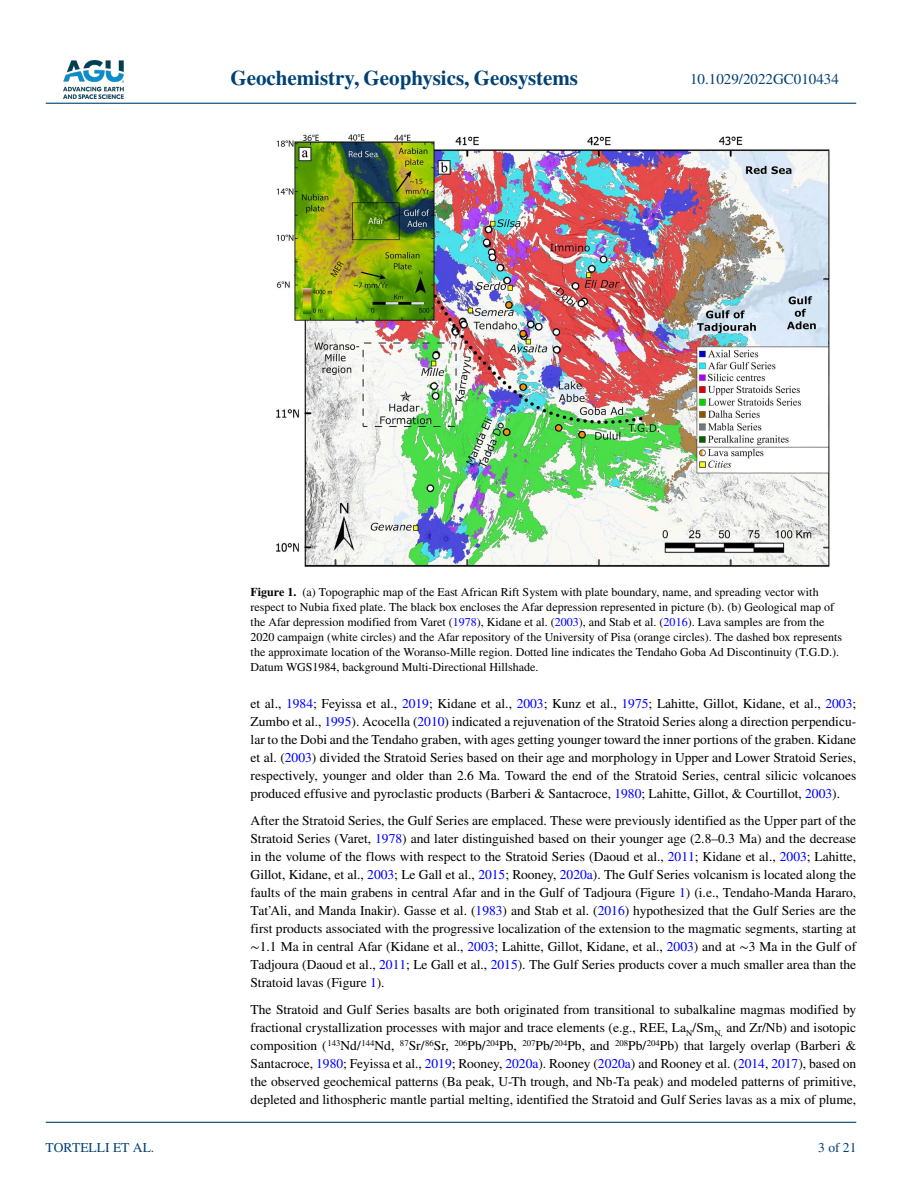
<style>
.page{position:relative;width:902px;height:1183px;background:#fff}
.page>*{position:absolute;margin:0;border:0;box-sizing:border-box;transform-origin:0 0}
.t1{font:700 21px "STIX";color:#004174}
.t2{font:15px "STIX";color:#004174}
.t3{font:13.5px/18px "STIX";color:#000;text-align:justify}
.t4{font:13.5px "STIX";color:#004174}
.t5{font:12px/15px "STIX";color:#000}
.s1{font-weight:700}
.s2{color:#00f}
</style>
<div class="page">
<img style="left:63px;top:60px;width:60px;height:39px">
<hr style="left:46px;top:103px;width:810px;height:1px;background:#004174">
<hr style="left:46px;top:1121px;width:810px;height:1px;background:#004174">
<img style="left:276px;top:134px;width:554px;height:433px">
<h1 class="t1" style="left:230px;top:66px;width:349px">Geochemistry, Geophysics, Geosystems</h1>
<p class="t2" style="left:690px;top:69px;width:150px">10.1029/2022GC010434</p>
<p class="t4" style="left:45px;top:1138px;width:110px">TORTELLI ET AL.</p>
<p class="t5" style="left:250px;top:584px;width:593px"><span class="s1">Figure 1.</span> (a) Topographic map of the East African Rift System with plate boundary, name, and spreading vector with respect to Nubia fixed plate. The black box encloses the Afar depression represented in picture (b). (b) Geological map of the Afar depression modified from Varet (<span class="s2">1978</span>), Kidane et al. (<span class="s2">2003</span>), and Stab et al. (<span class="s2">2016</span>). Lava samples are from the 2020 campaign (white circles) and the Afar repository of the University of Pisa (orange circles). The dashed box represents the approximate location of the Woranso-Mille region. Dotted line indicates the Tendaho Goba Ad Discontinuity (T.G.D.).<br>Datum WGS1984, background Multi-Directional Hillshade.</p>
<p class="t3" style="left:250px;top:695px;width:607px">et al., <span class="s2">1984</span>; Feyissa et al., <span class="s2">2019</span>; Kidane et al., <span class="s2">2003</span>; Kunz et al., <span class="s2">1975</span>; Lahitte, Gillot, Kidane, et al., <span class="s2">2003</span>; Zumbo et al., <span class="s2">1995</span>). Acocella (<span class="s2">2010</span>) indicated a rejuvenation of the Stratoid Series along a direction perpendicu&shy;lar to the Dobi and the Tendaho graben, with ages getting younger toward the inner portions of the graben. Kidane et al. (<span class="s2">2003</span>) divided the Stratoid Series based on their age and morphology in Upper and Lower Stratoid Series, respectively, younger and older than 2.6 Ma. Toward the end of the Stratoid Series, central silicic volcanoes produced effusive and pyroclastic products (Barberi &amp; Santacroce, <span class="s2">1980</span>; Lahitte, Gillot, &amp; Courtillot, <span class="s2">2003</span>).</p>
<p class="t3" style="left:250px;top:812px;width:607px">After the Stratoid Series, the Gulf Series are emplaced. These were previously identified as the Upper part of the Stratoid Series (Varet, <span class="s2">1978</span>) and later distinguished based on their younger age (2.8–0.3 Ma) and the decrease in the volume of the flows with respect to the Stratoid Series (Daoud et al., <span class="s2">2011</span>; Kidane et al., <span class="s2">2003</span>; Lahitte, Gillot, Kidane, et al., <span class="s2">2003</span>; Le Gall et al., <span class="s2">2015</span>; Rooney, <span class="s2">2020a</span>). The Gulf Series volcanism is located along the faults of the main grabens in central Afar and in the Gulf of Tadjoura (Figure <span class="s2">1</span>) (i.e., Tendaho-Manda Hararo, Tat’Ali, and Manda Inakir). Gasse et al. (<span class="s2">1983</span>) and Stab et al. (<span class="s2">2016</span>) hypothesized that the Gulf Series are the first products associated with the progressive localization of the extension to the magmatic segments, starting at ∼1.1 Ma in central Afar (Kidane et al., <span class="s2">2003</span>; Lahitte, Gillot, Kidane, et al., <span class="s2">2003</span>) and at ∼3 Ma in the Gulf of Tadjoura (Daoud et al., <span class="s2">2011</span>; Le Gall et al., <span class="s2">2015</span>). The Gulf Series products cover a much smaller area than the Stratoid lavas (Figure <span class="s2">1</span>).</p>
<p class="t3" style="left:250px;top:1001px;width:607px">The Stratoid and Gulf Series basalts are both originated from transitional to subalkaline magmas modified by fractional crystallization processes with major and trace elements (e.g., REE, La<sub>N</sub>/Sm<sub>N,</sub> and Zr/Nb) and isotopic composition (<sup>143</sup>Nd/<sup>144</sup>Nd, <sup>87</sup>Sr/<sup>86</sup>Sr, <sup>206</sup>Pb/<sup>204</sup>Pb, <sup>207</sup>Pb/<sup>204</sup>Pb, and <sup>208</sup>Pb/<sup>204</sup>Pb) that largely overlap (Barberi &amp; Santacroce, <span class="s2">1980</span>; Feyissa et al., <span class="s2">2019</span>; Rooney, <span class="s2">2020a</span>). Rooney (<span class="s2">2020a</span>) and Rooney et al. (<span class="s2">2014</span>, <span class="s2">2017</span>), based on the observed geochemical patterns (Ba peak, U-Th trough, and Nb-Ta peak) and modeled patterns of primitive, depleted and lithospheric mantle partial melting, identified the Stratoid and Gulf Series lavas as a mix of plume,</p>
<p class="t4" style="left:818px;top:1138px;width:40px">3 of 21</p>
</div>
